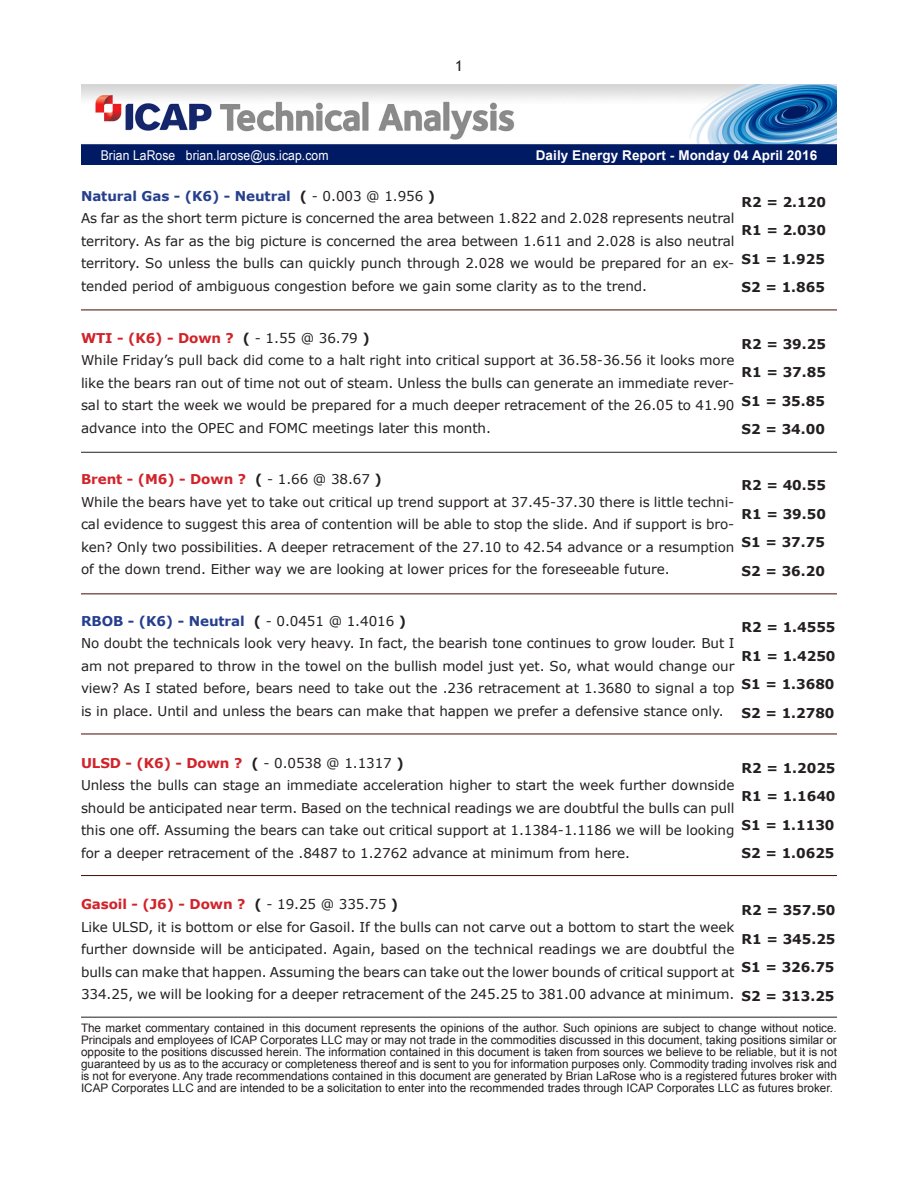
<style>
.page{position:relative;width:918px;height:1188px;background:#fff}
.page>*{position:absolute;margin:0;border:0;box-sizing:border-box;transform-origin:0 0}
.t1{font:15px "Trebuchet MS";color:#231f20}
.t2{font:13.5px/22.5px "Verdana";letter-spacing:-.005em;color:#231f20;text-align:justify}
.t3{font:700 13.5px "Verdana";color:#231f20}
.t4{font:700 13.5px "Verdana";letter-spacing:-.005em;color:#d1232a}
.t5{font:700 13.5px "Verdana";letter-spacing:-.005em;color:#253f8e}
.t6{font:13.5px "Arial Narrow";letter-spacing:.005em;color:#fff;scale:1.1 1}
.t7{font:700 13.5px "Arial";letter-spacing:.005em;color:#fff}
.t8{font:11.7px/12px "Arial";color:#231f20;text-align:justify}
.s1{color:#231f20}
.s2{font-weight:400;color:#231f20}
</style>
<div class="page">
<hr style="left:81px;top:310px;width:756px;height:1px;background:#460900">
<hr style="left:81px;top:452px;width:756px;height:1px;background:#231f20">
<hr style="left:81px;top:593px;width:756px;height:1px;background:#460900">
<hr style="left:81px;top:734px;width:756px;height:1px;background:#460900">
<hr style="left:81px;top:875px;width:756px;height:1px;background:#460900">
<hr style="left:81px;top:1017px;width:756px;height:1px;background:#231f20">
<img style="left:81px;top:84px;width:756px;height:80px">
<p class="t1" style="left:455px;top:57px;width:9px">1</p>
<p class="t6" style="left:101px;top:145px;width:208px">Brian LaRose brian.larose@us.icap.com</p>
<p class="t7" style="left:536px;top:146px;width:283px">Daily Energy Report - Monday 04 April 2016</p>
<p class="t5" style="left:81px;top:186px;width:356px">Natural Gas - (K6) - Neutral <span class="s1">(</span> <span class="s2">- 0.003 @ 1.956</span> <span class="s1">)</span></p>
<p class="t2" style="left:81px;top:207px;width:655px">As far as the short term picture is concerned the area between 1.822 and 2.028 represents neutral territory. As far as the big picture is concerned the area between 1.611 and 2.028 is also neutral territory. So unless the bulls can quickly punch through 2.028 we would be prepared for an ex&shy;tended period of ambiguous congestion before we gain some clarity as to the trend.</p>
<p class="t4" style="left:81px;top:328px;width:290px">WTI - (K6) - Down ? <span class="s1">(</span> <span class="s2">- 1.55 @ 36.79</span> <span class="s1">)</span></p>
<p class="t2" style="left:81px;top:349px;width:655px">While Friday’s pull back did come to a halt right into critical support at 36.58-36.56 it looks more like the bears ran out of time not out of steam. Unless the bulls can generate an immediate rever&shy;sal to start the week we would be prepared for a much deeper retracement of the 26.05 to 41.90 advance into the OPEC and FOMC meetings later this month.</p>
<p class="t4" style="left:81px;top:470px;width:302px">Brent - (M6) - Down ? <span class="s1">(</span> <span class="s2">- 1.66 @ 38.67</span> <span class="s1">)</span></p>
<p class="t2" style="left:81px;top:491px;width:655px">While the bears have yet to take out critical up trend support at 37.45-37.30 there is little techni&shy;cal evidence to suggest this area of contention will be able to stop the slide. And if support is bro&shy;ken? Only two possibilities. A deeper retracement of the 27.10 to 42.54 advance or a resumption of the down trend. Either way we are looking at lower prices for the foreseeable future.</p>
<p class="t5" style="left:81px;top:611px;width:327px">RBOB - (K6) - Neutral <span class="s1">(</span> <span class="s2">- 0.0451 @ 1.4016</span> <span class="s1">)</span></p>
<p class="t2" style="left:81px;top:632px;width:655px">No doubt the technicals look very heavy. In fact, the bearish tone continues to grow louder. But I am not prepared to throw in the towel on the bullish model just yet. So, what would change our view? As I stated before, bears need to take out the .236 retracement at 1.3680 to signal a top is in place. Until and unless the bears can make that happen we prefer a defensive stance only.</p>
<p class="t4" style="left:81px;top:753px;width:324px">ULSD - (K6) - Down ? <span class="s1">(</span> <span class="s2">- 0.0538 @ 1.1317</span> <span class="s1">)</span></p>
<p class="t2" style="left:81px;top:774px;width:655px">Unless the bulls can stage an immediate acceleration higher to start the week further downside should be anticipated near term. Based on the technical readings we are doubtful the bulls can pull this one off. Assuming the bears can take out critical support at 1.1384-1.1186 we will be looking for a deeper retracement of the .8487 to 1.2762 advance at minimum from here.</p>
<p class="t4" style="left:81px;top:895px;width:319px">Gasoil - (J6) - Down ? <span class="s1">(</span> <span class="s2">- 19.25 @ 335.75</span> <span class="s1">)</span></p>
<p class="t2" style="left:81px;top:915px;width:655px">Like ULSD, it is bottom or else for Gasoil. If the bulls can not carve out a bottom to start the week further downside will be anticipated. Again, based on the technical readings we are doubtful the bulls can make that happen. Assuming the bears can take out the lower bounds of critical support at 334.25, we will be looking for a deeper retracement of the 245.25 to 381.00 advance at minimum.</p>
<p class="t3" style="left:742px;top:192px;width:86px">R2 = 2.120</p>
<p class="t3" style="left:742px;top:221px;width:86px">R1 = 2.030</p>
<p class="t3" style="left:742px;top:249px;width:85px">S1 = 1.925</p>
<p class="t3" style="left:742px;top:278px;width:85px">S2 = 1.865</p>
<p class="t3" style="left:742px;top:334px;width:86px">R2 = 39.25</p>
<p class="t3" style="left:742px;top:363px;width:86px">R1 = 37.85</p>
<p class="t3" style="left:742px;top:391px;width:85px">S1 = 35.85</p>
<p class="t3" style="left:742px;top:420px;width:85px">S2 = 34.00</p>
<p class="t3" style="left:742px;top:476px;width:86px">R2 = 40.55</p>
<p class="t3" style="left:742px;top:504px;width:86px">R1 = 39.50</p>
<p class="t3" style="left:742px;top:533px;width:85px">S1 = 37.75</p>
<p class="t3" style="left:742px;top:561px;width:85px">S2 = 36.20</p>
<p class="t3" style="left:742px;top:618px;width:95px">R2 = 1.4555</p>
<p class="t3" style="left:742px;top:646px;width:95px">R1 = 1.4250</p>
<p class="t3" style="left:742px;top:675px;width:94px">S1 = 1.3680</p>
<p class="t3" style="left:742px;top:703px;width:94px">S2 = 1.2780</p>
<p class="t3" style="left:742px;top:758px;width:95px">R2 = 1.2025</p>
<p class="t3" style="left:742px;top:787px;width:95px">R1 = 1.1640</p>
<p class="t3" style="left:742px;top:815px;width:94px">S1 = 1.1130</p>
<p class="t3" style="left:742px;top:844px;width:94px">S2 = 1.0625</p>
<p class="t3" style="left:742px;top:901px;width:95px">R2 = 357.50</p>
<p class="t3" style="left:742px;top:929px;width:95px">R1 = 345.25</p>
<p class="t3" style="left:742px;top:958px;width:94px">S1 = 326.75</p>
<p class="t3" style="left:742px;top:986px;width:94px">S2 = 313.25</p>
<p class="t8" style="left:81px;top:1022px;width:757px">The market commentary contained in this document represents the opinions of the author. Such opinions are subject to change without notice.<br>Principals and employees of ICAP Corporates LLC may or may not trade in the commodities discussed in this document, taking positions similar or opposite to the positions discussed herein. The information contained in this document is taken from sources we believe to be reliable, but it is not guaranteed by us as to the accuracy or completeness thereof and is sent to you for information purposes only. Commodity trading involves risk and is not for everyone. Any trade recommendations contained in this document are generated by Brian LaRose who is a registered futures broker with ICAP Corporates LLC and are intended to be a solicitation to enter into the recommended trades through ICAP Corporates LLC as futures broker.</p>
</div>
